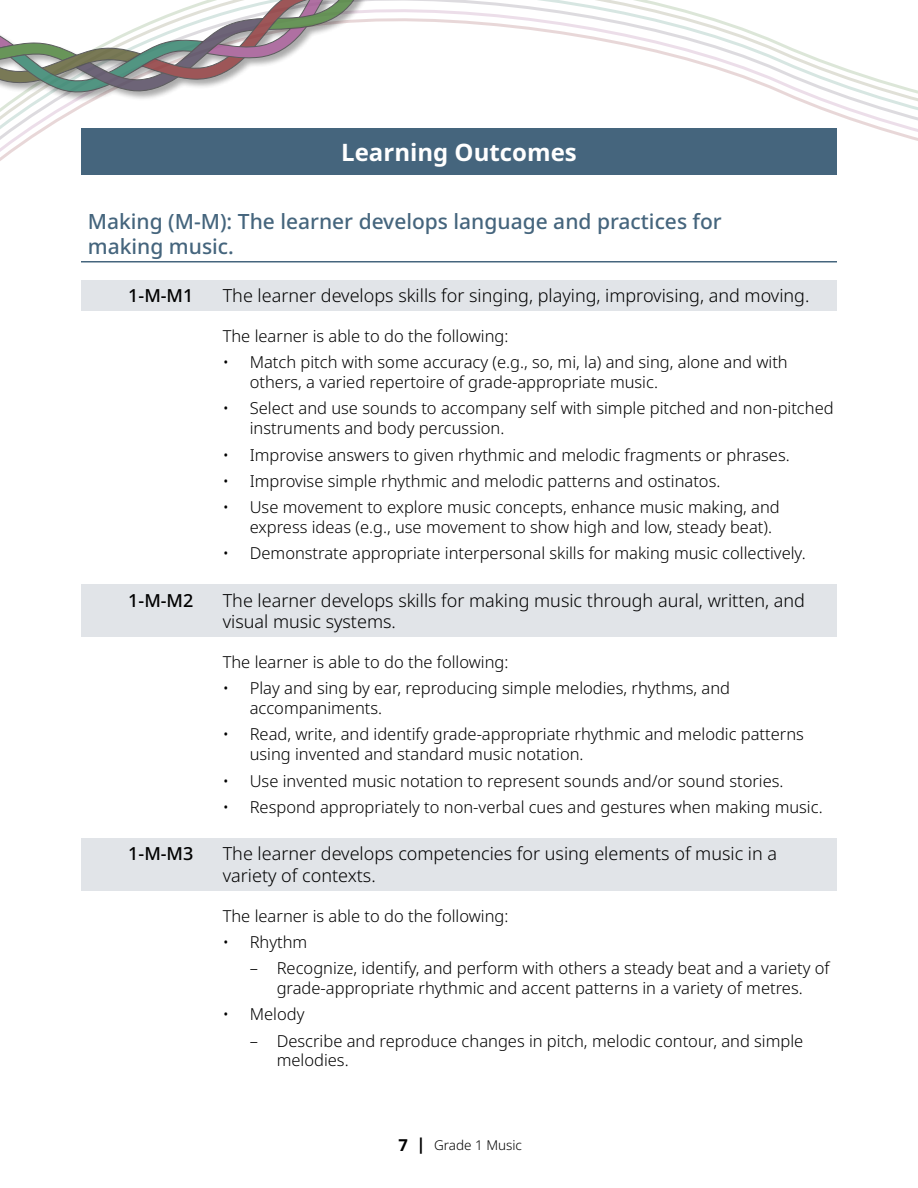
<style>
.page{position:relative;width:918px;height:1188px;background:#fff}
.page>*{position:absolute;margin:0;border:0;box-sizing:border-box;transform-origin:0 0}
.H2_White{font:700 24px "Noto Sans";color:#fff}
.Header_Outcomes{font:500 21px/25.2px "Noto Sans";color:#45657d}
.GLO_arts{font:300 18px/21.6px "Noto Sans";color:#000}
.GLO_arts-2{font:500 18px "Noto Sans";color:#000}
.Bullet_Outcome_no_bullet{font:300 16.5px/19.8px "Noto Sans";color:#000}
.t1{font:300 13.5px "Noto Sans";color:#000}
.s1{font-weight:700;font-size:16.5px}
</style>
<div class="page">
<svg style="left:0;top:0;width:918px;height:175px"></svg>
<div style="left:0;top:0;width:515px;height:102px;background:#000;opacity:.4"></div>
<svg style="left:0;top:0;width:407px;height:96px"></svg>
<div style="left:81px;top:128px;width:756px;height:46px;background:#45657d"></div>
<hr style="left:81px;top:261px;width:756px;height:2px;background:#45657d">
<div style="left:81px;top:280px;width:756px;height:31px;background:#e1e4e8"></div>
<div style="left:81px;top:584px;width:756px;height:53px;background:#e1e4e8"></div>
<div style="left:81px;top:838px;width:756px;height:52px;background:#e1e4e8"></div>
<h2 class="H2_White" style="left:341px;top:135px;width:237px">Learning Outcomes</h2>
<h3 class="Header_Outcomes" style="left:88px;top:209px;width:636px">Making (M-M): The learner develops language and practices for making music.</h3>
<h4 class="GLO_arts-2" style="left:128px;top:283px;width:67px">1-M-M1</h4>
<h4 class="GLO_arts" style="left:223px;top:285px;width:588px">The learner develops skills for singing, playing, improvising, and moving.</h4>
<p class="Bullet_Outcome_no_bullet" style="left:223px;top:327px;width:287px">The learner is able to do the following:</p>
<p class="Bullet_Outcome_no_bullet" style="left:250px;top:353px;width:540px;text-indent:-27px">• Match pitch with some accuracy (e.g., so, mi, la) and sing, alone and with others, a varied repertoire of grade-appropriate music.</p>
<p class="Bullet_Outcome_no_bullet" style="left:250px;top:399px;width:585px;text-indent:-27px">• Select and use sounds to accompany self with simple pitched and non-pitched instruments and body percussion.</p>
<p class="Bullet_Outcome_no_bullet" style="left:223px;top:445px;width:569px">• Improvise answers to given rhythmic and melodic fragments or phrases.</p>
<p class="Bullet_Outcome_no_bullet" style="left:223px;top:471px;width:499px">• Improvise simple rhythmic and melodic patterns and ostinatos.</p>
<p class="Bullet_Outcome_no_bullet" style="left:250px;top:498px;width:532px;text-indent:-27px">• Use movement to explore music concepts, enhance music making, and express ideas (e.g., use movement to show high and low, steady beat).</p>
<p class="Bullet_Outcome_no_bullet" style="left:223px;top:544px;width:584px">• Demonstrate appropriate interpersonal skills for making music collectively.</p>
<h4 class="GLO_arts-2" style="left:128px;top:587px;width:67px">1-M-M2</h4>
<h4 class="GLO_arts" style="left:223px;top:590px;width:584px">The learner develops skills for making music through aural, written, and visual music systems.</h4>
<p class="Bullet_Outcome_no_bullet" style="left:223px;top:653px;width:287px">The learner is able to do the following:</p>
<p class="Bullet_Outcome_no_bullet" style="left:250px;top:679px;width:482px;text-indent:-27px">• Play and sing by ear, reproducing simple melodies, rhythms, and accompaniments.</p>
<p class="Bullet_Outcome_no_bullet" style="left:250px;top:725px;width:556px;text-indent:-27px">• Read, write, and identify grade-appropriate rhythmic and melodic patterns using invented and standard music notation.</p>
<p class="Bullet_Outcome_no_bullet" style="left:223px;top:771px;width:562px">• Use invented music notation to represent sounds and/or sound stories.</p>
<p class="Bullet_Outcome_no_bullet" style="left:223px;top:797px;width:601px">• Respond appropriately to non-verbal cues and gestures when making music.</p>
<h4 class="GLO_arts-2" style="left:128px;top:841px;width:67px">1-M-M3</h4>
<h4 class="GLO_arts" style="left:223px;top:843px;width:556px">The learner develops competencies for using elements of music in a variety of contexts.</h4>
<p class="Bullet_Outcome_no_bullet" style="left:223px;top:906px;width:287px">The learner is able to do the following:</p>
<p class="Bullet_Outcome_no_bullet" style="left:223px;top:932px;width:86px">• Rhythm</p>
<p class="Bullet_Outcome_no_bullet" style="left:250px;top:959px;width:581px;text-align:center">– Recognize, identify, and perform with others a steady beat and a variety of grade-appropriate rhythmic and accent patterns in a variety of metres.</p>
<p class="Bullet_Outcome_no_bullet" style="left:223px;top:1005px;width:83px">• Melody</p>
<p class="Bullet_Outcome_no_bullet" style="left:277px;top:1031px;width:528px;text-indent:-27px">– Describe and reproduce changes in pitch, melodic contour, and simple melodies.</p>
<p class="t1" style="left:398px;top:1135px;width:125px"><span class="s1">7 |</span> Grade 1 Music</p>
</div>
